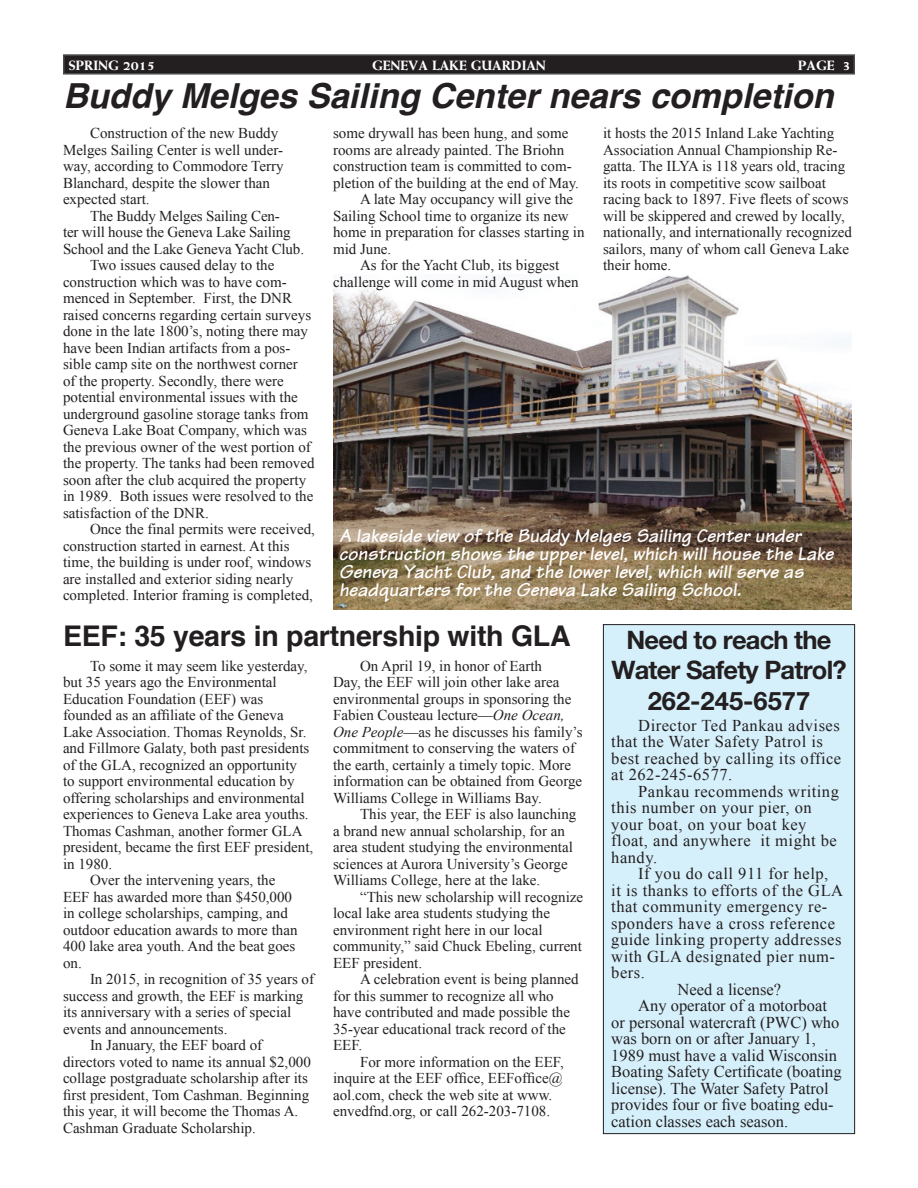
<style>
.page{position:relative;width:918px;height:1188px;background:#fff}
.page>*{position:absolute;margin:0;border:0;box-sizing:border-box;transform-origin:0 0}
.t1{font:italic 700 34.5px "Helvetica";color:#231f20}
.t2{font:700 28.5px "Helvetica";letter-spacing:-.01em;color:#231f20}
.t3{font:700 25.5px/30.6px "Helvetica Neue";letter-spacing:-.03em;color:#231f20;text-align:center}
.t4{font:italic 700 19.5px/18px "Tekton";color:#fff}
.t5{font:16.5px/16.5px "Times New Roman";letter-spacing:.03em;color:#231f20}
.t6{font:16.5px "Times New Roman";color:#231f20}
.t7{font:15px/16.5px "Times New Roman";color:#231f20}
.t8{font:800 13.5px "Weiss";color:#fff}
.s1{font-style:italic}
</style>
<div class="page">
<div style="left:64px;top:55px;width:790px;height:19px;background:#231f20"></div>
<div style="left:63px;top:54px;width:792px;height:21px;border:2px solid #4b4c4d"></div>
<div style="left:603px;top:625px;width:252px;height:509px;background:#d6f0fb"></div>
<div style="left:603px;top:624px;width:252px;height:510px;border:1px solid #231f20"></div>
<img style="left:333px;top:275px;width:518px;height:335px">
<p class="t8" style="left:69px;top:57px;width:88px">SPRING 2015</p>
<p class="t8" style="left:372px;top:57px;width:175px">GENEVA LAKE GUARDIAN</p>
<p class="t8" style="left:798px;top:57px;width:54px">PAGE 3</p>
<h1 class="t1" style="left:63px;top:68px;width:772px">Buddy Melges Sailing Center nears completion</h1>
<p class="t7" style="left:333px;top:125px;width:237px">some drywall has been hung, and some</p>
<p class="t7" style="left:333px;top:141px;width:233px">rooms are already painted. The Briohn</p>
<p class="t7" style="left:333px;top:158px;width:240px">construction team is committed to com-</p>
<p class="t7" style="left:333px;top:174px;width:248px">pletion of the building at the end of May.</p>
<p class="t7" style="left:360px;top:191px;width:215px">A late May occupancy will give the</p>
<p class="t7" style="left:333px;top:207px;width:237px">Sailing School time to organize its new</p>
<p class="t7" style="left:333px;top:224px;width:253px">home in preparation for classes starting in</p>
<p class="t7" style="left:333px;top:240px;width:60px">mid June.</p>
<p class="t7" style="left:360px;top:257px;width:201px">As for the Yacht Club, its biggest</p>
<p class="t7" style="left:333px;top:273px;width:247px">challenge will come in mid August when</p>
<p class="t7" style="left:63px;top:125px;width:222px;text-indent:27px">Construction of the new Buddy<br>Melges Sailing Center is well under&shy;way, according to Commodore Terry<br>Blanchard, despite the slower than expected start.</p>
<p class="t7" style="left:90px;top:207px;width:191px">The Buddy Melges Sailing Cen-</p>
<p class="t7" style="left:63px;top:224px;width:229px">ter will house the Geneva Lake Sailing</p>
<p class="t7" style="left:63px;top:240px;width:243px">School and the Lake Geneva Yacht Club.</p>
<p class="t7" style="left:90px;top:257px;width:186px">Two issues caused delay to the</p>
<p class="t7" style="left:63px;top:273px;width:225px">construction which was to have com-</p>
<p class="t7" style="left:63px;top:290px;width:231px">menced in September. First, the DNR</p>
<p class="t7" style="left:63px;top:306px;width:250px">raised concerns regarding certain surveys</p>
<p class="t7" style="left:63px;top:323px;width:246px">done in the late 1800’s, noting there may</p>
<p class="t7" style="left:63px;top:339px;width:229px">have been Indian artifacts from a pos-</p>
<p class="t7" style="left:63px;top:356px;width:236px">sible camp site on the northwest corner</p>
<p class="t7" style="left:63px;top:372px;width:222px">of the property. Secondly, there were</p>
<p class="t7" style="left:63px;top:389px;width:236px">potential environmental issues with the</p>
<p class="t7" style="left:63px;top:405px;width:247px">underground gasoline storage tanks from</p>
<p class="t7" style="left:63px;top:422px;width:245px">Geneva Lake Boat Company, which was</p>
<p class="t7" style="left:63px;top:438px;width:249px">the previous owner of the west portion of</p>
<p class="t7" style="left:63px;top:455px;width:253px">the property. The tanks had been removed</p>
<p class="t7" style="left:63px;top:471px;width:245px">soon after the club acquired the property</p>
<p class="t7" style="left:63px;top:488px;width:252px">in 1989. Both issues were resolved to the</p>
<p class="t7" style="left:63px;top:504px;width:147px">satisfaction of the DNR.</p>
<p class="t7" style="left:90px;top:521px;width:226px">Once the final permits were received,</p>
<p class="t7" style="left:63px;top:537px;width:228px">construction started in earnest. At this</p>
<p class="t7" style="left:63px;top:554px;width:250px">time, the building is under roof, windows</p>
<p class="t7" style="left:63px;top:570px;width:232px">are installed and exterior siding nearly</p>
<p class="t7" style="left:63px;top:587px;width:251px">completed. Interior framing is completed,</p>
<p class="t7" style="left:603px;top:125px;width:250px">it hosts the 2015 Inland Lake Yachting Association Annual Championship Re&shy;gatta. The ILYA is 118 years old, tracing its roots in competitive scow sailboat racing back to 1897. Five fleets of scows will be skippered and crewed by locally, nationally, and internationally recognized sailors, many of whom call Geneva Lake their home.</p>
<h3 class="t4" style="left:339px;top:527px;width:496px">A lakeside view of the Buddy Melges Sailing Center under construction shows the upper level, which will house the Lake Geneva Yacht Club, and the lower level, which will serve as headquarters for the Geneva Lake Sailing School.</h3>
<h2 class="t2" style="left:63px;top:613px;width:509px">EEF: 35 years in partnership with GLA</h2>
<p class="t7" style="left:90px;top:657px;width:219px">To some it may seem like yesterday,</p>
<p class="t7" style="left:63px;top:674px;width:215px">but 35 years ago the Environmental</p>
<p class="t7" style="left:63px;top:690px;width:202px">Education Foundation (EEF) was</p>
<p class="t7" style="left:63px;top:707px;width:222px">founded as an affiliate of the Geneva</p>
<p class="t7" style="left:63px;top:723px;width:245px">Lake Association. Thomas Reynolds, Sr.</p>
<p class="t7" style="left:63px;top:740px;width:248px">and Fillmore Galaty, both past presidents</p>
<p class="t7" style="left:63px;top:756px;width:236px">of the GLA, recognized an opportunity</p>
<p class="t7" style="left:63px;top:773px;width:233px">to support environmental education by</p>
<p class="t7" style="left:63px;top:789px;width:243px">offering scholarships and environmental</p>
<p class="t7" style="left:63px;top:806px;width:247px">experiences to Geneva Lake area youths.</p>
<p class="t7" style="left:63px;top:822px;width:241px">Thomas Cashman, another former GLA</p>
<p class="t7" style="left:63px;top:839px;width:252px">president, became the first EEF president,</p>
<p class="t7" style="left:63px;top:855px;width:51px">in 1980.</p>
<p class="t7" style="left:90px;top:872px;width:187px">Over the intervening years, the</p>
<p class="t7" style="left:63px;top:888px;width:231px">EEF has awarded more than $450,000</p>
<p class="t7" style="left:63px;top:905px;width:226px">in college scholarships, camping, and</p>
<p class="t7" style="left:63px;top:921px;width:236px">outdoor education awards to more than</p>
<p class="t7" style="left:63px;top:938px;width:234px">400 lake area youth. And the beat goes</p>
<p class="t7" style="left:63px;top:954px;width:20px">on.</p>
<p class="t7" style="left:90px;top:971px;width:226px">In 2015, in recognition of 35 years of</p>
<p class="t7" style="left:63px;top:987px;width:242px">success and growth, the EEF is marking</p>
<p class="t7" style="left:63px;top:1004px;width:230px">its anniversary with a series of special</p>
<p class="t7" style="left:63px;top:1020px;width:166px">events and announcements.</p>
<p class="t7" style="left:90px;top:1037px;width:174px">In January, the EEF board of</p>
<p class="t7" style="left:63px;top:1053px;width:249px">directors voted to name its annual $2,000</p>
<p class="t7" style="left:63px;top:1070px;width:246px">collage postgraduate scholarship after its</p>
<p class="t7" style="left:63px;top:1086px;width:248px">first president, Tom Cashman. Beginning</p>
<p class="t7" style="left:63px;top:1103px;width:237px">this year, it will become the Thomas A.</p>
<p class="t7" style="left:63px;top:1119px;width:194px">Cashman Graduate Scholarship.</p>
<p class="t7" style="left:333px;top:657px;width:251px;text-indent:27px">On April 19, in honor of Earth<br>Day, the EEF will join other lake area environmental groups in sponsoring the Fabien Cousteau lecture—<span class="s1">One Ocean, One People</span>—as he discusses his family’s commitment to conserving the waters of the earth, certainly a timely topic. More information can be obtained from George Williams College in Williams Bay.</p>
<p class="t7" style="left:333px;top:806px;width:245px;text-indent:27px">This year, the EEF is also launching a brand new annual scholarship, for an area student studying the environmental sciences at Aurora University’s George Williams College, here at the lake.</p>
<p class="t7" style="left:333px;top:888px;width:252px;text-indent:27px">“This new scholarship will recognize local lake area students studying the environment right here in our local community,” said Chuck Ebeling, current EEF president.</p>
<p class="t7" style="left:333px;top:971px;width:247px;text-indent:27px">A celebration event is being planned for this summer to recognize all who have contributed and made possible the<br>35-year educational track record of the<br>EEF.</p>
<p class="t7" style="left:333px;top:1053px;width:232px;text-indent:27px">For more information on the EEF, inquire at the EEF office, EEFoffice@ aol.com, check the web site at www. envedfnd.org, or call 262-203-7108.</p>
<h3 class="t3" style="left:611px;top:624px;width:237px">Need to reach the<br>Water Safety Patrol?<br>262-245-6577</h3>
<p class="t5" style="left:611px;top:717px;width:232px;text-indent:27px">Director Ted Pankau advises that the Water Safety Patrol is best reached by calling its office at 262-245-6577.</p>
<p class="t5" style="left:611px;top:783px;width:229px;text-indent:27px">Pankau recommends writing this number on your pier, on your boat, on your boat key float, and anywhere it might be handy.</p>
<p class="t5" style="left:638px;top:865px;width:192px">If you do call 911 for help,</p>
<p class="t5" style="left:611px;top:882px;width:233px">it is thanks to efforts of the GLA</p>
<p class="t5" style="left:611px;top:898px;width:218px">that community emergency re-</p>
<p class="t5" style="left:611px;top:915px;width:225px">sponders have a cross reference</p>
<p class="t5" style="left:611px;top:931px;width:232px">guide linking property addresses</p>
<p class="t5" style="left:611px;top:948px;width:225px">with GLA designated pier num-</p>
<p class="t5" style="left:611px;top:964px;width:35px">bers.</p>
<p class="t6" style="left:678px;top:978px;width:105px">Need a license?</p>
<p class="t6" style="left:638px;top:995px;width:190px">Any operator of a motorboat</p>
<p class="t6" style="left:611px;top:1011px;width:230px">or personal watercraft (PWC) who</p>
<p class="t6" style="left:611px;top:1028px;width:206px">was born on or after January 1,</p>
<p class="t6" style="left:611px;top:1044px;width:227px">1989 must have a valid Wisconsin</p>
<p class="t6" style="left:611px;top:1061px;width:232px">Boating Safety Certificate (boating</p>
<p class="t6" style="left:611px;top:1077px;width:219px">license). The Water Safety Patrol</p>
<p class="t6" style="left:611px;top:1094px;width:224px">provides four or five boating edu-</p>
<p class="t6" style="left:611px;top:1110px;width:178px">cation classes each season.</p>
</div>
